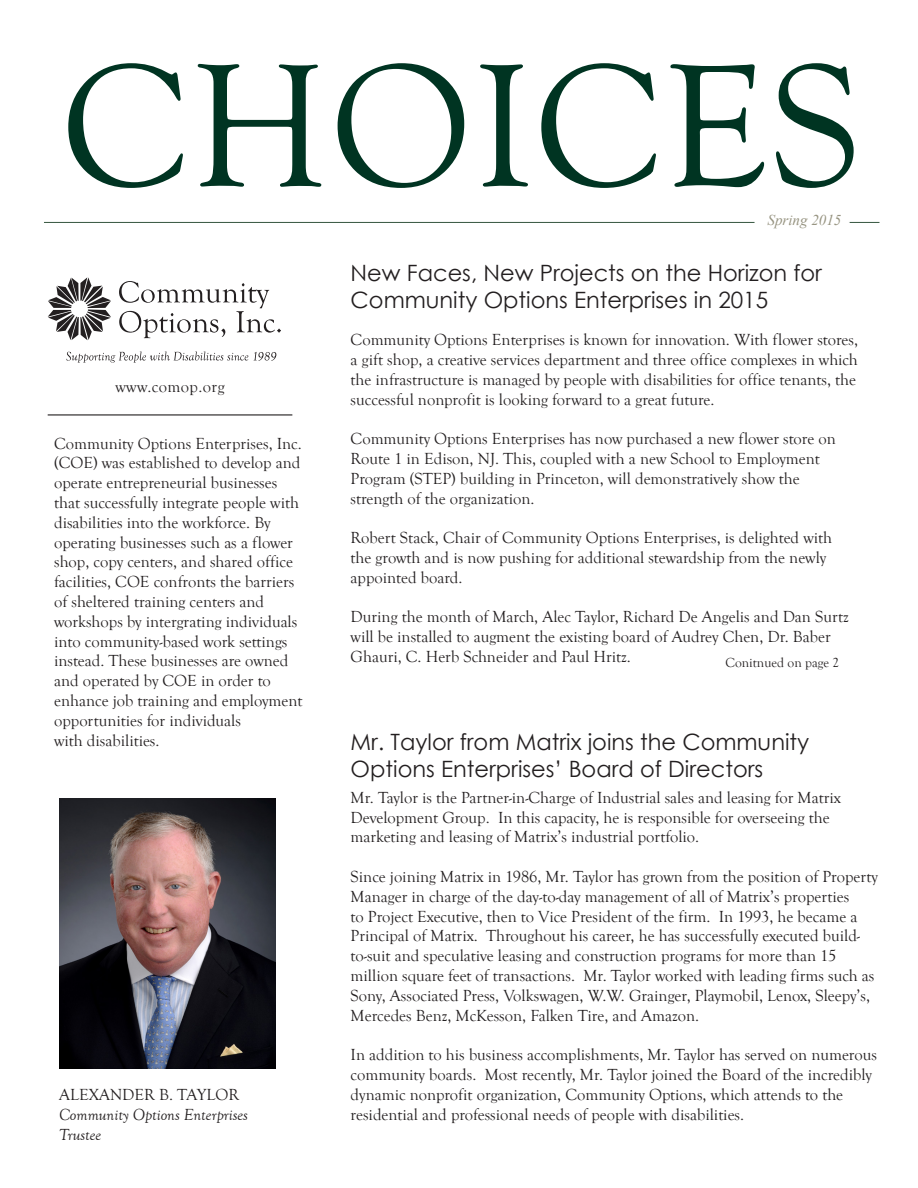
<style>
.page{position:relative;width:918px;height:1188px;background:#fff}
.page>*{position:absolute;margin:0;border:0;box-sizing:border-box;transform-origin:0 0}
.t1{font:180px "Goudy Old Style T";letter-spacing:.01em;color:#003422}
.t2{font:22.5px/27px "Century Gothic";color:#231f20}
.t3{font:16.5px/19.8px "Goudy Old Style T";color:#231f20}
.t4{font:italic 16.5px/19.8px "Goudy Old Style T";color:#231f20}
.t5{font:16.5px "Goudy Old Style T";letter-spacing:.025em;color:#231f20}
.t6{font:italic 15px "Times New Roman";color:#979481}
.t7{font:13.5px "Goudy Old Style T";color:#231f20}
</style>
<div class="page">
<hr style="left:44px;top:222px;width:835px;height:1px;background:#35553e">
<div style="left:755px;top:214px;width:95px;height:21px;background:#fff"></div>
<svg style="left:119px;top:281px;width:162px;height:57px"></svg>
<svg style="left:48px;top:277px;width:63px;height:63px"></svg>
<svg style="left:66px;top:352px;width:182px;height:11px"></svg>
<svg style="left:254px;top:352px;width:22px;height:9px"></svg>
<hr style="left:48px;top:414px;width:244px;height:2px;background:#231f20">
<img style="left:59px;top:798px;width:216px;height:270px">
<h1 class="t1" style="left:61px;top:28px;width:801px">CHOICES</h1>
<p class="t6" style="left:768px;top:210px;width:75px">Spring 2015</p>
<h2 class="t2" style="left:351px;top:259px;width:473px">New Faces, New Projects on the Horizon for<br>Community Options Enterprises in 2015</h2>
<p class="t5" style="left:115px;top:377px;width:111px">www.comop.org</p>
<p class="t3" style="left:54px;top:434px;width:250px">Community Options Enterprises, Inc. (COE) was established to develop and operate entrepreneurial businesses that successfully integrate people with disabilities into the workforce. By operating businesses such as a flower shop, copy centers, and shared office facilities, COE confronts the barriers of sheltered training centers and workshops by intergrating individuals into community-based work settings instead. These businesses are owned and operated by COE in order to enhance job training and employment opportunities for individuals<br>with disabilities.</p>
<p class="t3" style="left:59px;top:1085px;width:182px">ALEXANDER B. TAYLOR</p>
<p class="t4" style="left:59px;top:1105px;width:190px">Community Options Enterprises<br>Trustee</p>
<p class="t3" style="left:351px;top:330px;width:509px">Community Options Enterprises is known for innovation. With flower stores, a gift shop, a creative services department and three office complexes in which the infrastructure is managed by people with disabilities for office tenants, the successful nonprofit is looking forward to a great future.</p>
<p class="t3" style="left:351px;top:429px;width:487px">Community Options Enterprises has now purchased a new flower store on Route 1 in Edison, NJ. This, coupled with a new School to Employment Program (STEP) building in Princeton, will demonstratively show the strength of the organization.</p>
<p class="t3" style="left:351px;top:528px;width:483px">Robert Stack, Chair of Community Options Enterprises, is delighted with the growth and is now pushing for additional stewardship from the newly appointed board.</p>
<p class="t3" style="left:351px;top:608px;width:500px">During the month of March, Alec Taylor, Richard De Angelis and Dan Surtz will be installed to augment the existing board of Audrey Chen, Dr. Baber<br>Ghauri, C. Herb Schneider and Paul Hritz.</p>
<p class="t7" style="left:725px;top:655px;width:115px">Conitnued on page 2</p>
<h2 class="t2" style="left:351px;top:728px;width:460px">Mr. Taylor from Matrix joins the Community<br>Options Enterprises’ Board of Directors</h2>
<p class="t3" style="left:351px;top:788px;width:492px">Mr. Taylor is the Partner-in-Charge of Industrial sales and leasing for Matrix<br>Development Group. In this capacity, he is responsible for overseeing the marketing and leasing of Matrix’s industrial portfolio.</p>
<p class="t3" style="left:351px;top:867px;width:529px">Since joining Matrix in 1986, Mr. Taylor has grown from the position of Property Manager in charge of the day-to-day management of all of Matrix’s properties<br>to Project Executive, then to Vice President of the firm. In 1993, he became a Principal of Matrix. Throughout his career, he has successfully executed build&shy;to-suit and speculative leasing and construction programs for more than 15 million square feet of transactions. Mr. Taylor worked with leading firms such as Sony, Associated Press, Volkswagen, W.W. Grainger, Playmobil, Lenox, Sleepy’s, Mercedes Benz, McKesson, Falken Tire, and Amazon.</p>
<p class="t3" style="left:351px;top:1045px;width:528px">In addition to his business accomplishments, Mr. Taylor has served on numerous community boards. Most recently, Mr. Taylor joined the Board of the incredibly dynamic nonprofit organization, Community Options, which attends to the residential and professional needs of people with disabilities.</p>
</div>
